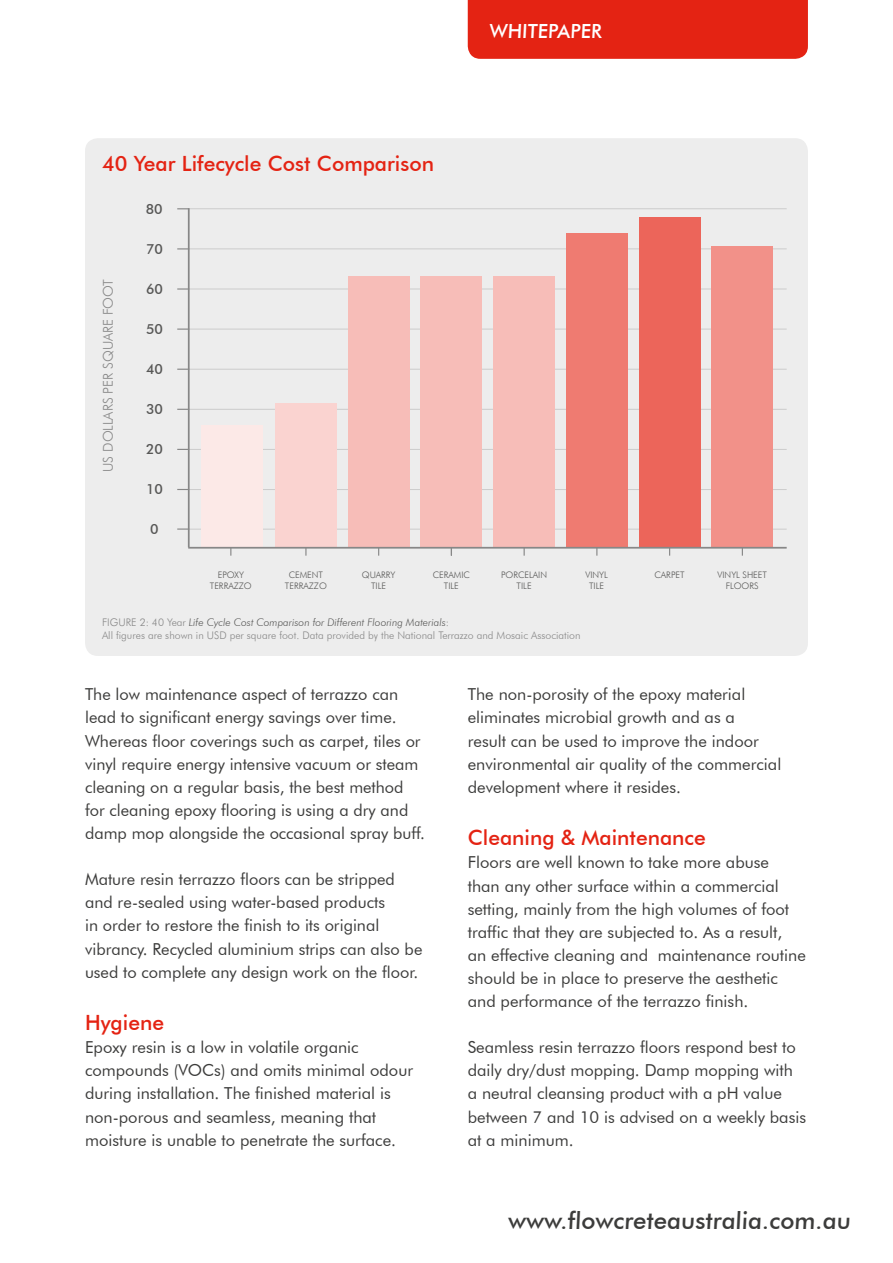
<style>
.page{position:relative;width:893px;height:1263px;background:#fff}
.page>*{position:absolute;margin:0;border:0;box-sizing:border-box;transform-origin:0 0}
.t1{font:500 24px "Futura BT";color:#3c3c3b}
.t2{font:500 21px "Futura BT";color:#e42313}
.t3{font:500 19.5px "Futura BT";color:#fff}
.t4{font:16.5px/23.1px "Futura BT";color:#3c3c3b}
.t5{font:500 13.95px "Futura BT";color:#575756}
.t6{font:300 13.5px "Futura BT";color:#878787}
.t7{font:300 10.5px/12.6px "Futura BT";color:#878787}
.t8{font:300 9px/10.8px "Futura BT";color:#575756;text-align:center}
.s1{font-style:italic;color:#575756}
</style>
<div class="page">
<div style="left:468px;top:0;width:340px;height:59px;background:#e42313"></div>
<div style="left:85px;top:138px;width:723px;height:518px;background:#ededed;border-radius:13px"></div>
<hr style="left:189px;top:529px;width:598px;height:1px;background:#ccc">
<hr style="left:189px;top:489px;width:598px;height:1px;background:#ccc">
<hr style="left:189px;top:449px;width:598px;height:1px;background:#ccc">
<hr style="left:189px;top:409px;width:598px;height:1px;background:#ccc">
<hr style="left:189px;top:369px;width:598px;height:1px;background:#ccc">
<hr style="left:189px;top:329px;width:598px;height:1px;background:#ccc">
<hr style="left:189px;top:289px;width:598px;height:1px;background:#ccc">
<hr style="left:189px;top:249px;width:598px;height:1px;background:#ccc">
<hr style="left:189px;top:208px;width:598px;height:1px;background:#ccc">
<div style="left:201px;top:425px;width:62px;height:122px;background:#fce9e7"></div>
<div style="left:275px;top:403px;width:62px;height:144px;background:#fad3d0"></div>
<div style="left:348px;top:276px;width:62px;height:271px;background:#f7bdb8"></div>
<div style="left:493px;top:276px;width:62px;height:271px;background:#f7bdb8"></div>
<div style="left:420px;top:276px;width:62px;height:271px;background:#f7bdb8"></div>
<div style="left:566px;top:233px;width:62px;height:314px;background:#ef7b71"></div>
<div style="left:639px;top:217px;width:61px;height:330px;background:#ec655a"></div>
<div style="left:711px;top:246px;width:62px;height:301px;background:#f29189"></div>
<hr style="left:188px;top:208px;width:2px;height:339px;background:#878787">
<hr style="left:188px;top:547px;width:599px;height:2px;background:#878787">
<svg style="left:177px;top:528px;width:11px;height:2px"></svg>
<svg style="left:177px;top:328px;width:11px;height:2px"></svg>
<svg style="left:177px;top:288px;width:11px;height:2px"></svg>
<p class="t3" style="left:489px;top:19px;width:114px">WHITEPAPER</p>
<p class="t2" style="left:102px;top:151px;width:333px">40 Year Lifecycle Cost Comparison</p>
<p class="t5" style="left:146px;top:200px;width:18px">80</p>
<p class="t6" style="left:100px;top:472px;width:194px;rotate:-90deg">US DOLLARS PER SQUARE FOOT</p>
<p class="t5" style="left:146px;top:240px;width:18px">70</p>
<p class="t5" style="left:146px;top:280px;width:18px">60</p>
<p class="t5" style="left:146px;top:320px;width:18px">50</p>
<p class="t5" style="left:146px;top:361px;width:18px">40</p>
<p class="t5" style="left:146px;top:401px;width:18px">30</p>
<p class="t5" style="left:146px;top:441px;width:18px">20</p>
<p class="t5" style="left:146px;top:481px;width:18px">10</p>
<p class="t5" style="left:150px;top:521px;width:10px">0</p>
<p class="t8" style="left:210px;top:570px;width:43px">EPOXY<br>TERRAZZO</p>
<p class="t8" style="left:285px;top:570px;width:43px">CEMENT<br>TERRAZZO</p>
<p class="t8" style="left:362px;top:570px;width:35px">QUARRY<br>TILE</p>
<p class="t8" style="left:433px;top:570px;width:39px">CERAMIC<br>TILE</p>
<p class="t8" style="left:501px;top:570px;width:48px">PORCELAIN<br>TILE</p>
<p class="t8" style="left:585px;top:570px;width:24px">VINYL</p>
<p class="t8" style="left:654px;top:570px;width:32px">CARPET</p>
<p class="t8" style="left:589px;top:580px;width:16px">TILE</p>
<p class="t7" style="left:102px;top:616px;width:480px">FIGURE 2: 40 Year <span class="s1">Life Cycle Cost Comparison for Different Flooring Materials</span>:<br>All figures are shown in USD per square foot. Data provided by the National Terrazzo and Mosaic Association</p>
<p class="t8" style="left:717px;top:570px;width:51px">VINYL SHEET<br>FLOORS</p>
<p class="t4" style="left:85px;top:683px;width:341px">The low maintenance aspect of terrazzo can lead to significant energy savings over time.<br>Whereas floor coverings such as carpet, tiles or vinyl require energy intensive vacuum or steam cleaning on a regular basis, the best method for cleaning epoxy flooring is using a dry and damp mop alongside the occasional spray buff.</p>
<p class="t4" style="left:85px;top:868px;width:339px">Mature resin terrazzo floors can be stripped and re-sealed using water-based products<br>in order to restore the finish to its original vibrancy. Recycled aluminium strips can also be used to complete any design work on the floor.</p>
<p class="t2" style="left:85px;top:1010px;width:81px">Hygiene</p>
<p class="t4" style="left:85px;top:1036px;width:330px">Epoxy resin is a low in volatile organic compounds (VOCs) and omits minimal odour during installation. The finished material is non-porous and seamless, meaning that moisture is unable to penetrate the surface.</p>
<p class="t4" style="left:468px;top:683px;width:315px">The non-porosity of the epoxy material eliminates microbial growth and as a<br>result can be used to improve the indoor environmental air quality of the commercial development where it resides.</p>
<p class="t2" style="left:468px;top:825px;width:240px">Cleaning &amp; Maintenance</p>
<p class="t4" style="left:468px;top:851px;width:340px">Floors are well known to take more abuse<br>than any other surface within a commercial setting, mainly from the high volumes of foot traffic that they are subjected to. As a result,<br>an effective cleaning and maintenance routine should be in place to preserve the aesthetic and performance of the terrazzo finish.</p>
<p class="t4" style="left:468px;top:1036px;width:340px">Seamless resin terrazzo floors respond best to daily dry/dust mopping. Damp mopping with a neutral cleansing product with a pH value between 7 and 10 is advised on a weekly basis at a minimum.</p>
<h1 class="t1" style="left:508px;top:1206px;width:345px">www.flowcreteaustralia.com.au</h1>
</div>
